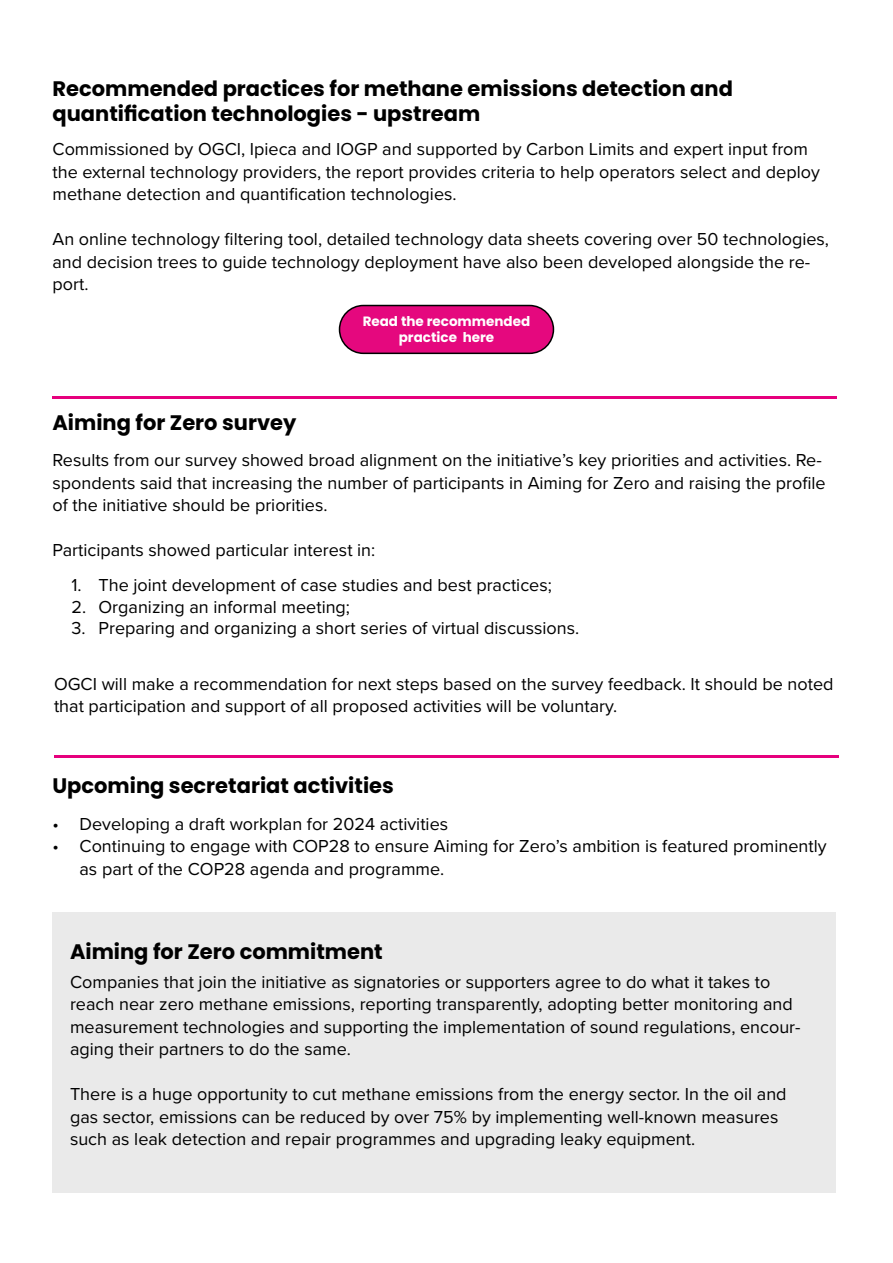
<style>
.page{position:relative;width:893px;height:1263px;background:#fff}
.page>*{position:absolute;margin:0;border:0;box-sizing:border-box;transform-origin:0 0}
.t1{font:700 21px/25.2px "Poppins";color:#000}
.t2{font:18px/22.5px "Proxima Nova";color:#000}
.t3{font:700 13.5px/16.2px "Poppins";color:#fff;text-align:center}
</style>
<div class="page">
<div style="left:52px;top:912px;width:784px;height:280px;background:#eaeaea"></div>
<hr style="left:54px;top:755px;width:785px;height:3px;background:#e6007d">
<hr style="left:52px;top:396px;width:785px;height:3px;background:#e6007d">
<div style="left:339px;top:305px;width:214px;height:48px;background:#e5087e;border-radius:24px"></div>
<div style="left:339px;top:305px;width:215px;height:49px;border:2px solid #000;border-radius:24px"></div>
<p class="t1" style="left:52px;top:76px;width:682px">Recommended practices for methane emissions detection and quantification technologies - upstream</p>
<p class="t2" style="left:52px;top:137px;width:769px">Commissioned by OGCI, Ipieca and IOGP and supported by Carbon Limits and expert input from the external technology providers, the report provides criteria to help operators select and deploy methane detection and quantification technologies.</p>
<p class="t2" style="left:52px;top:227px;width:778px">An online technology filtering tool, detailed technology data sheets covering over 50 technologies, and decision trees to guide technology deployment have also been developed alongside the re&shy;port.</p>
<p class="t3" style="left:363px;top:313px;width:169px">Read the recommended practice here</p>
<p class="t1" style="left:52px;top:410px;width:245px">Aiming for Zero survey</p>
<p class="t2" style="left:52px;top:448px;width:775px">Results from our survey showed broad alignment on the initiative’s key priorities and activities. Re&shy;spondents said that increasing the number of participants in Aiming for Zero and raising the profile of the initiative should be priorities.</p>
<p class="t2" style="left:52px;top:538px;width:324px">Participants showed particular interest in:</p>
<p class="t2" style="left:72px;top:573px;width:482px">1. The joint development of case studies and best practices;</p>
<p class="t2" style="left:72px;top:594px;width:280px">2. Organizing an informal meeting;</p>
<p class="t2" style="left:72px;top:616px;width:509px">3. Preparing and organizing a short series of virtual discussions.</p>
<p class="t2" style="left:54px;top:672px;width:781px">OGCI will make a recommendation for next steps based on the survey feedback. It should be noted that participation and support of all proposed activities will be voluntary.</p>
<p class="t1" style="left:52px;top:773px;width:343px">Upcoming secretariat activities</p>
<p class="t2" style="left:52px;top:812px;width:397px">• Developing a draft workplan for 2024 activities</p>
<p class="t2" style="left:80px;top:834px;width:748px;text-indent:-27px">• Continuing to engage with COP28 to ensure Aiming for Zero’s ambition is featured prominently as part of the COP28 agenda and programme.</p>
<p class="t1" style="left:70px;top:939px;width:314px">Aiming for Zero commitment</p>
<p class="t2" style="left:70px;top:969px;width:732px">Companies that join the initiative as signatories or supporters agree to do what it takes to reach near zero methane emissions, reporting transparently, adopting better monitoring and measurement technologies and supporting the implementation of sound regulations, encour&shy;aging their partners to do the same.</p>
<p class="t2" style="left:70px;top:1082px;width:718px">There is a huge opportunity to cut methane emissions from the energy sector. In the oil and gas sector, emissions can be reduced by over 75% by implementing well-known measures such as leak detection and repair programmes and upgrading leaky equipment.</p>
</div>
